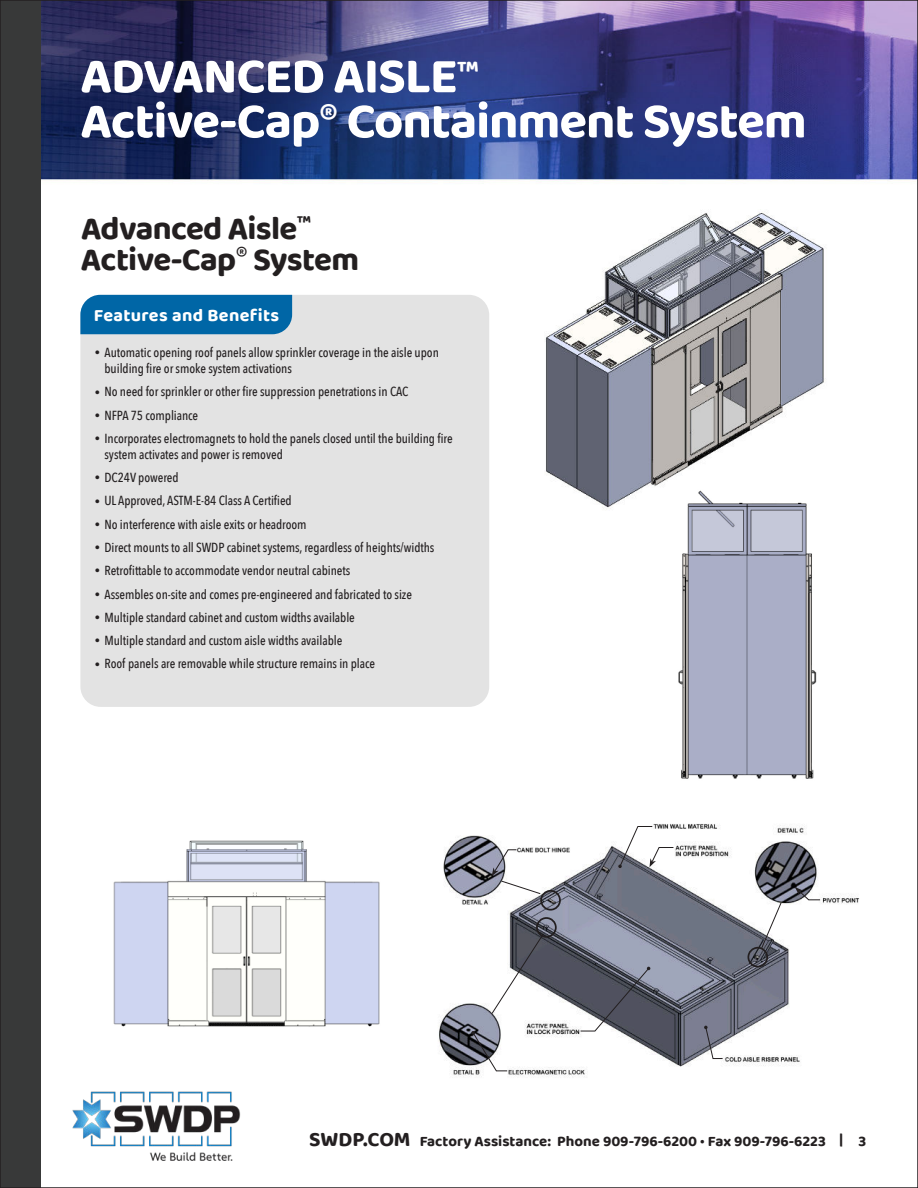
<style>
.page{position:relative;width:918px;height:1188px;background:#fff}
.page>*{position:absolute;margin:0;border:0;box-sizing:border-box;transform-origin:0 0}
.t1{font:700 51px/45px "Baloo Tammudu 2";letter-spacing:-.02em;color:#fff}
.t2{font:700 33px/31.8px "Baloo Tammudu 2";letter-spacing:-.02em;color:#231f20}
.t3{font:700 18px "Baloo Tammudu 2";letter-spacing:.02em;color:#fff}
.t4{font:700 15px "Baloo Tammudu 2";color:#231f20}
.t5{font:500 13.2px/15.8px "Avenir Next Condensed";letter-spacing:-.005em;color:#231f20}
.s1{font-size:10.5px}
.s2{font-size:21px}
</style>
<div class="page">
<img style="left:40px;top:3px;width:875px;height:1182px">
<img style="left:523px;top:194px;width:323px;height:318px">
<img style="left:668px;top:480px;width:158px;height:318px">
<img style="left:81px;top:838px;width:331px;height:216px">
<div style="left:80px;top:295px;width:409px;height:412px;background:#e3e3e3;border-radius:20px"></div>
<div style="left:80px;top:295px;width:212px;height:39px;background:#0066a6"></div>
<img style="left:432px;top:814px;width:434px;height:278px">
<svg style="left:618px;top:826px;width:56px;height:42px"></svg>
<div style="left:748px;top:947px;width:20px;height:20px;border:2px solid #231f20;border-radius:50%"></div>
<svg style="left:760px;top:902px;width:22px;height:48px"></svg>
<svg style="left:795px;top:887px;width:26px;height:14px"></svg>
<svg style="left:704px;top:1026px;width:19px;height:33px"></svg>
<svg style="left:580px;top:967px;width:70px;height:65px;background:#636470"></svg>
<div style="left:536px;top:917px;width:21px;height:21px;border:2px solid #231f20;border-radius:50%"></div>
<svg style="left:491px;top:933px;width:53px;height:82px"></svg>
<svg style="left:471px;top:1031px;width:37px;height:41px"></svg>
<div style="left:540px;top:890px;width:21px;height:21px;border:2px solid #231f20;border-radius:50%"></div>
<svg style="left:492px;top:849px;width:49px;height:46px"></svg>
<div style="left:0;top:0;width:40px;height:1188px;background:#383939"></div>
<img style="left:70px;top:1086px;width:173px;height:75px">
<h1 class="t1" style="left:80px;top:57px;width:728px">ADVANCED AISLE<sup>™<br></sup>Active-Cap<sup>®</sup> Containment System</h1>
<h2 class="t2" style="left:81px;top:214px;width:280px">Advanced Aisle<sup>™<br></sup>Active-Cap<sup>®</sup> System</h2>
<h3 class="t3" style="left:94px;top:308px;width:187px">Features and Benefits</h3>
<p class="t5" style="left:105px;top:346px;width:336px;text-indent:-10px"><span class="s1">•</span> Automatic opening roof panels allow sprinkler coverage in the aisle upon building fire or smoke system activations</p>
<p class="t5" style="left:95px;top:384px;width:315px"><span class="s1">•</span> No need for sprinkler or other fire suppression penetrations in CAC</p>
<p class="t5" style="left:95px;top:407px;width:105px"><span class="s1">•</span> NFPA 75 compliance</p>
<p class="t5" style="left:105px;top:430px;width:350px;text-indent:-10px"><span class="s1">•</span> Incorporates electromagnets to hold the panels closed until the building fire system activates and power is removed</p>
<p class="t5" style="left:95px;top:471px;width:85px"><span class="s1">•</span> DC24V powered</p>
<p class="t5" style="left:95px;top:493px;width:199px"><span class="s1">•</span> UL Approved, ASTM-E-84 Class A Certified</p>
<p class="t5" style="left:95px;top:517px;width:213px"><span class="s1">•</span> No interference with aisle exits or headroom</p>
<p class="t5" style="left:95px;top:539px;width:341px"><span class="s1">•</span> Direct mounts to all SWDP cabinet systems, regardless of heights/widths</p>
<p class="t5" style="left:95px;top:563px;width:257px"><span class="s1">•</span> Retrofittable to accommodate vendor neutral cabinets</p>
<p class="t5" style="left:95px;top:587px;width:319px"><span class="s1">•</span> Assembles on-site and comes pre-engineered and fabricated to size</p>
<p class="t5" style="left:95px;top:609px;width:262px"><span class="s1">•</span> Multiple standard cabinet and custom widths available</p>
<p class="t5" style="left:95px;top:633px;width:249px"><span class="s1">•</span> Multiple standard and custom aisle widths available</p>
<p class="t5" style="left:95px;top:657px;width:282px"><span class="s1">•</span> Roof panels are removable while structure remains in place</p>
<p class="t4" style="left:309px;top:1135px;width:559px"><span class="s2">SWDP.COM</span> Factory Assistance: Phone 909-796-6200 • Fax 909-796-6223 | 3</p>
</div>
